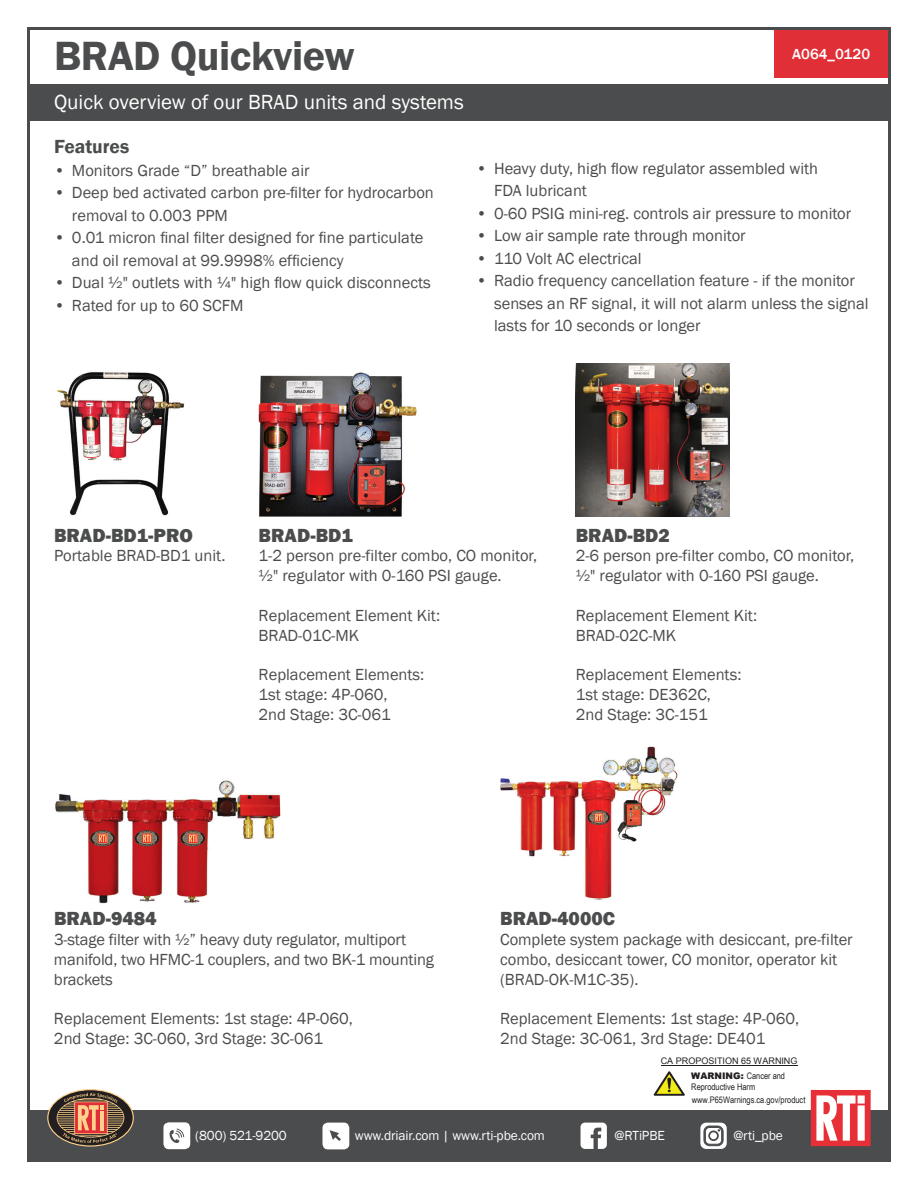
<style>
.page{position:relative;width:918px;height:1188px;background:#fff}
.page>*{position:absolute;margin:0;border:0;box-sizing:border-box;transform-origin:0 0}
.t1{font:600 42px "Franklin Gothic";letter-spacing:-.01em;color:#4b4c4d}
.t2{font:21px "Franklin Gothic";color:#fff}
.t3{font:800 19.5px "Franklin Gothic";color:#4b4c4d}
.t4{font:600 19.5px "Franklin Gothic";color:#4b4c4d}
.t5{font:16.5px/19.8px "Franklin Gothic";color:#4b4c4d}
.t6{font:500 15px "Franklin Gothic";color:#fff}
.t7{font:13.5px "Franklin Gothic";letter-spacing:-.01em;color:#fff}
.t8{font:9px/10.5px "Arial Narrow";color:#231f20}
.t9{font:9px "Arial";color:#231f20}
.s1{font-family:"Arial";font-weight:900}
</style>
<div class="page">
<div style="left:774px;top:29px;width:114px;height:49px;background:#e12f37"></div>
<div style="left:27px;top:1110px;width:864px;height:52px;background:#4b4c4d"></div>
<svg style="left:811px;top:1090px;width:60px;height:56px;background:#ef878c"></svg>
<svg style="left:48px;top:1090px;width:85px;height:56px"></svg>
<div style="left:47px;top:1089px;width:87px;height:57px;border:1px solid #fed28c;border-radius:50%"></div>
<svg style="left:57px;top:1093px;width:67px;height:50px;background:#93654e"></svg>
<div style="left:323px;top:1123px;width:26px;height:26px;background:#fff;border-radius:5px"></div>
<svg style="left:330px;top:1130px;width:11px;height:11px"></svg>
<div style="left:163px;top:1122px;width:27px;height:27px;background:#fff;border-radius:5px"></div>
<svg style="left:170px;top:1129px;width:14px;height:14px"></svg>
<svg style="left:581px;top:1123px;width:26px;height:26px"></svg>
<svg style="left:700px;top:1123px;width:27px;height:26px"></svg>
<svg style="left:704px;top:1126px;width:19px;height:20px"></svg>
<div style="left:27px;top:84px;width:864px;height:37px;background:#4b4c4d"></div>
<hr style="left:661px;top:1065px;width:136px;height:1px;background:#231f20">
<svg style="left:654px;top:1071px;width:31px;height:25px"></svg>
<img style="left:500px;top:746px;width:178px;height:154px">
<img style="left:57px;top:372px;width:127px;height:144px">
<img style="left:55px;top:780px;width:226px;height:124px">
<img style="left:576px;top:363px;width:153px;height:154px">
<img style="left:259px;top:372px;width:158px;height:145px">
<h1 class="t1" style="left:54px;top:30px;width:302px">BRAD Quickview</h1>
<p class="t2" style="left:54px;top:89px;width:411px">Quick overview of our BRAD units and systems</p>
<p class="t4" style="left:54px;top:135px;width:77px">Features</p>
<p class="t5" style="left:54px;top:161px;width:257px">• Monitors Grade “D” breathable air</p>
<p class="t5" style="left:72px;top:182px;width:363px;line-height:22.5px;text-indent:-18px">• Deep bed activated carbon pre-filter for hydrocarbon removal to 0.003 PPM</p>
<p class="t5" style="left:72px;top:227px;width:353px;line-height:22.5px;text-indent:-18px">• 0.01 micron final filter designed for fine particulate and oil removal at 99.9998% efficiency</p>
<p class="t5" style="left:54px;top:273px;width:378px">• Dual ½" outlets with ¼" high flow quick disconnects</p>
<p class="t5" style="left:54px;top:296px;width:191px">• Rated for up to 60 SCFM</p>
<p class="t6" style="left:792px;top:45px;width:79px">A064_0120</p>
<p class="t5" style="left:494px;top:157px;width:326px;line-height:22.5px;text-indent:-18px">• Heavy duty, high flow regulator assembled with<br>FDA lubricant</p>
<p class="t5" style="left:476px;top:204px;width:377px">• 0-60 PSIG mini-reg. controls air pressure to monitor</p>
<p class="t5" style="left:476px;top:226px;width:271px">• Low air sample rate through monitor</p>
<p class="t5" style="left:476px;top:249px;width:167px">• 110 Volt AC electrical</p>
<p class="t5" style="left:494px;top:270px;width:376px;line-height:22.5px;text-indent:-18px">• Radio frequency cancellation feature - if the monitor senses an RF signal, it will not alarm unless the signal lasts for 10 seconds or longer</p>
<p class="t3" style="left:54px;top:522px;width:141px">BRAD-BD1-PRO</p>
<p class="t5" style="left:54px;top:546px;width:173px">Portable BRAD-BD1 unit.</p>
<p class="t3" style="left:259px;top:522px;width:96px">BRAD-BD1</p>
<p class="t5" style="left:259px;top:546px;width:280px">1-2 person pre-filter combo, CO monitor, ½" regulator with 0-160 PSI gauge.</p>
<p class="t5" style="left:259px;top:606px;width:183px">Replacement Element Kit:<br>BRAD-01C-MK</p>
<p class="t5" style="left:259px;top:665px;width:167px">Replacement Elements:<br>1st stage: 4P-060,<br>2nd Stage: 3C-061</p>
<p class="t3" style="left:576px;top:522px;width:96px">BRAD-BD2</p>
<p class="t5" style="left:576px;top:546px;width:280px">2-6 person pre-filter combo, CO monitor, ½" regulator with 0-160 PSI gauge.</p>
<p class="t5" style="left:576px;top:606px;width:183px">Replacement Element Kit:<br>BRAD-02C-MK</p>
<p class="t5" style="left:576px;top:665px;width:167px">Replacement Elements:<br>1st stage: DE362C,<br>2nd Stage: 3C-151</p>
<p class="t3" style="left:54px;top:906px;width:104px">BRAD-9484</p>
<p class="t5" style="left:54px;top:930px;width:381px">3-stage filter with ½” heavy duty regulator, multiport manifold, two HFMC-1 couplers, and two BK-1 mounting brackets</p>
<p class="t5" style="left:54px;top:1009px;width:300px">Replacement Elements: 1st stage: 4P-060,<br>2nd Stage: 3C-060, 3rd Stage: 3C-061</p>
<p class="t3" style="left:500px;top:906px;width:116px">BRAD-4000C</p>
<p class="t5" style="left:500px;top:930px;width:354px">Complete system package with desiccant, pre-filter combo, desiccant tower, CO monitor, operator kit (BRAD-OK-M1C-35).</p>
<p class="t5" style="left:500px;top:1009px;width:300px">Replacement Elements: 1st stage: 4P-060,<br>2nd Stage: 3C-061, 3rd Stage: DE401</p>
<p class="t9" style="left:661px;top:1055px;width:138px">CA PROPOSITION 65 WARNING</p>
<p class="t8" style="left:691px;top:1070px;width:95px"><span class="s1">WARNING:</span> Cancer and<br>Reproductive Harm</p>
<p class="t8" style="left:692px;top:1095px;width:115px">www.P65Warnings.ca.gov/product</p>
<p class="t7" style="left:195px;top:1127px;width:93px">(800) 521-9200</p>
<p class="t7" style="left:355px;top:1127px;width:192px">www.driair.com | www.rti-pbe.com</p>
<p class="t7" style="left:615px;top:1127px;width:52px">@RTiPBE</p>
<p class="t7" style="left:733px;top:1127px;width:51px">@rti_pbe</p>
</div>
